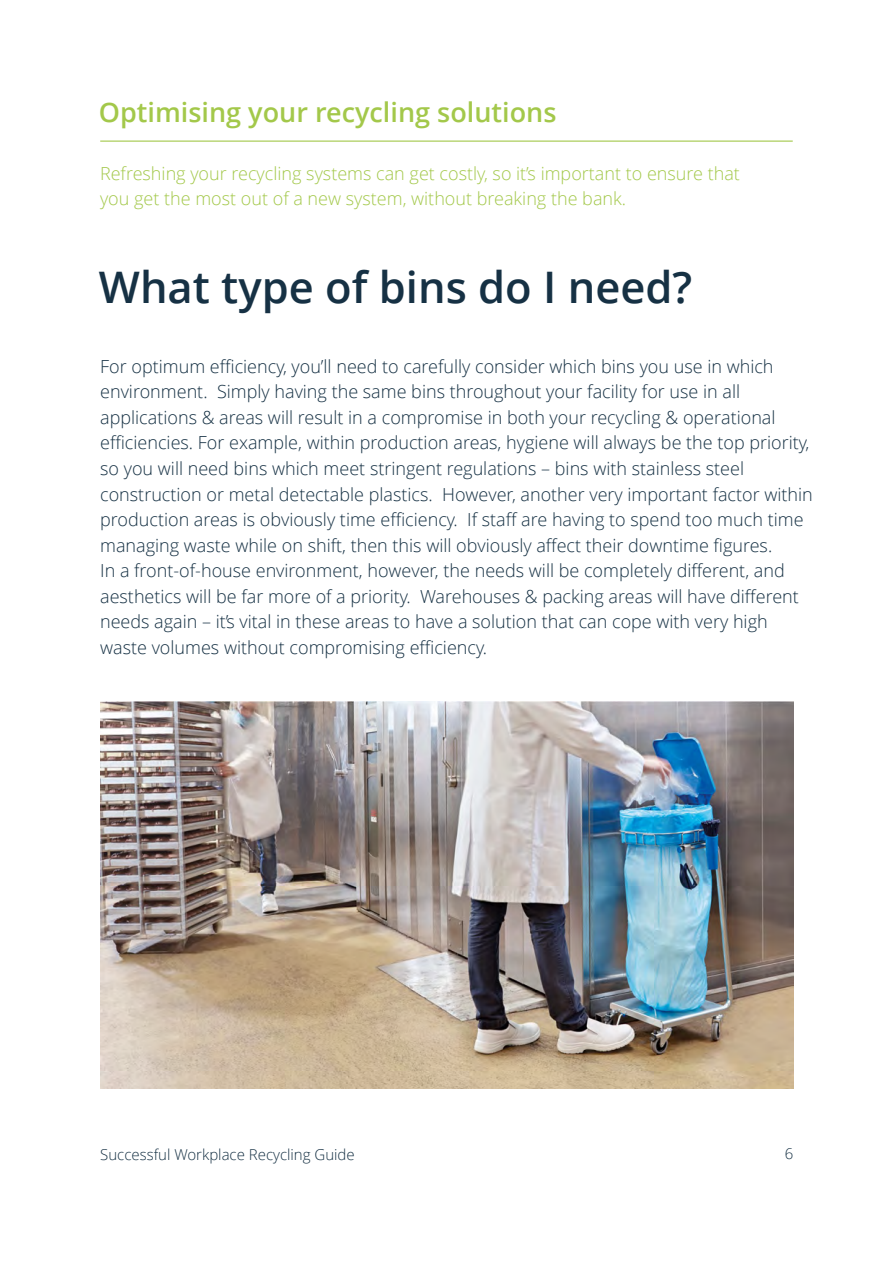
<style>
.page{position:relative;width:893px;height:1263px;background:#fff}
.page>*{position:absolute;margin:0;border:0;box-sizing:border-box;transform-origin:0 0}
.t1{font:600 43.5px "Open Sans";color:#163144}
.t2{font:600 27px "Open Sans";color:#a3c84a}
.t3{font:300 18px/25.5px "Open Sans";color:#163144}
.t4{font:300 18px/25.5px "Open Sans";color:#a3c84a}
.t5{font:300 15px "Open Sans";color:#163144}
</style>
<div class="page">
<hr style="left:100px;top:141px;width:693px;height:1px;background:#a3c84a">
<img style="left:100px;top:702px;width:693px;height:386px">
<h2 class="t2" style="left:99px;top:94px;width:459px">Optimising your recycling solutions</h2>
<p class="t4" style="left:100px;top:160px;width:641px">Refreshing your recycling systems can get costly, so it’s important to ensure that you get the most out of a new system, without breaking the bank.</p>
<h1 class="t1" style="left:99px;top:258px;width:595px">What type of bins do I need?</h1>
<p class="t3" style="left:100px;top:353px;width:714px">For optimum efficiency, you’ll need to carefully consider which bins you use in which environment. Simply having the same bins throughout your facility for use in all applications &amp; areas will result in a compromise in both your recycling &amp; operational efficiencies. For example, within production areas, hygiene will always be the top priority, so you will need bins which meet stringent regulations – bins with stainless steel construction or metal detectable plastics. However, another very important factor within production areas is obviously time efficiency. If staff are having to spend too much time managing waste while on shift, then this will obviously affect their downtime figures.<br>In a front-of-house environment, however, the needs will be completely different, and aesthetics will be far more of a priority. Warehouses &amp; packing areas will have different needs again – it’s vital in these areas to have a solution that can cope with very high waste volumes without compromising efficiency.</p>
<p class="t5" style="left:100px;top:1144px;width:256px">Successful Workplace Recycling Guide</p>
<p class="t5" style="left:785px;top:1143px;width:10px">6</p>
</div>
